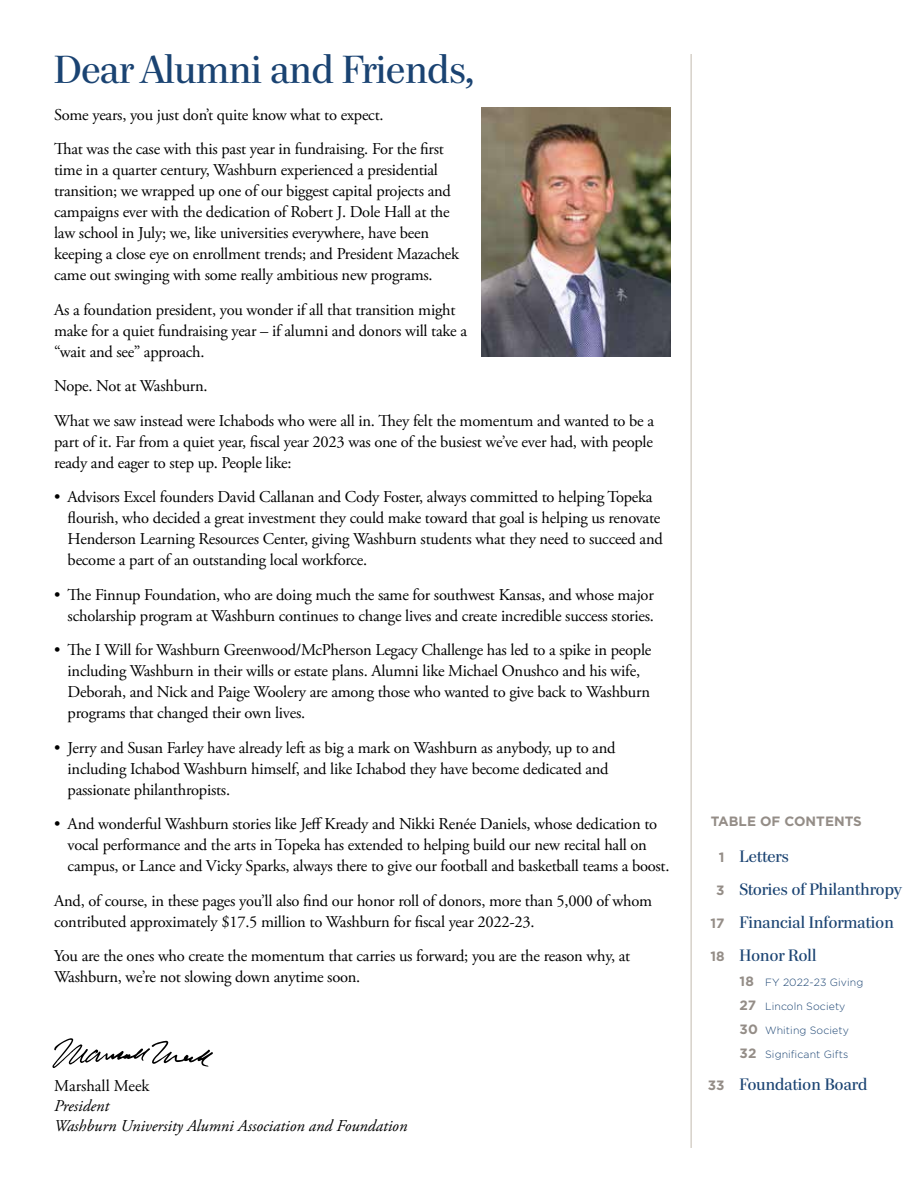
<style>
.page{position:relative;width:918px;height:1188px;background:#fff}
.page>*{position:absolute;margin:0;border:0;box-sizing:border-box;transform-origin:0 0}
.t1{font:39px "Paperback 96";color:#1a4372}
.t2{font:16.5px/21px "Adobe Garamond Pro";letter-spacing:-.015em;color:#000}
.t3{font:16.5px "Paperback 96";letter-spacing:.01em;color:#1a4372}
.t4{font:italic 16.5px/19.8px "Adobe Garamond Pro";color:#000}
.t5{font:700 13.5px "Gotham";color:#948d87}
.t6{font:300 10.5px "Gotham";letter-spacing:.01em;color:#1a4372}
.s1{font-family:"Gotham";font-weight:700;font-size:13.5px;color:#948d87}
.s2{font-weight:700;font-size:13.5px;color:#948d87}
</style>
<div class="page">
<svg style="left:52px;top:1038px;width:161px;height:30px"></svg>
<img style="left:482px;top:108px;width:188px;height:248px">
<hr style="left:691px;top:54px;width:1px;height:1094px;background:#c9c2b8">
<h1 class="t1" style="left:54px;top:48px;width:421px">Dear Alumni and Friends,</h1>
<p class="t2" style="left:54px;top:98px;width:391px;line-height:34.5px">Some years, you just don’t quite know what to expect.<br>That was the case with this past year in fundraising. For the first</p>
<p class="t2" style="left:54px;top:160px;width:407px">time in a quarter century, Washburn experienced a presidential transition; we wrapped up one of our biggest capital projects and campaigns ever with the dedication of Robert J. Dole Hall at the law school in July; we, like universities everywhere, have been keeping a close eye on enrollment trends; and President Mazachek came out swinging with some really ambitious new programs.</p>
<p class="t2" style="left:54px;top:300px;width:414px">As a foundation president, you wonder if all that transition might make for a quiet fundraising year – if alumni and donors will take a “wait and see” approach.</p>
<p class="t2" style="left:54px;top:370px;width:601px;line-height:34.5px">Nope. Not at Washburn.<br>What we saw instead were Ichabods who were all in. They felt the momentum and wanted to be a</p>
<p class="t2" style="left:54px;top:432px;width:600px">part of it. Far from a quiet year, fiscal year 2023 was one of the busiest we’ve ever had, with people ready and eager to step up. People like:</p>
<p class="t2" style="left:68px;top:487px;width:597px;text-indent:-13px">• Advisors Excel founders David Callanan and Cody Foster, always committed to helping Topeka flourish, who decided a great investment they could make toward that goal is helping us renovate Henderson Learning Resources Center, giving Washburn students what they need to succeed and become a part of an outstanding local workforce.</p>
<p class="t2" style="left:54px;top:585px;width:601px;text-align:right">• The Finnup Foundation, who are doing much the same for southwest Kansas, and whose major scholarship program at Washburn continues to change lives and create incredible success stories.</p>
<p class="t2" style="left:68px;top:640px;width:585px;text-indent:-13px">• The I Will for Washburn Greenwood/McPherson Legacy Challenge has led to a spike in people including Washburn in their wills or estate plans. Alumni like Michael Onushco and his wife, Deborah, and Nick and Paige Woolery are among those who wanted to give back to Washburn programs that changed their own lives.</p>
<p class="t2" style="left:68px;top:738px;width:549px;text-indent:-13px">• Jerry and Susan Farley have already left as big a mark on Washburn as anybody, up to and including Ichabod Washburn himself, and like Ichabod they have become dedicated and passionate philanthropists.</p>
<p class="t2" style="left:68px;top:814px;width:603px;text-indent:-13px">• And wonderful Washburn stories like Jeff Kready and Nikki Renée Daniels, whose dedication to vocal performance and the arts in Topeka has extended to helping build our new recital hall on campus, or Lance and Vicky Sparks, always there to give our football and basketball teams a boost.</p>
<p class="t2" style="left:54px;top:891px;width:600px">And, of course, in these pages you’ll also find our honor roll of donors, more than 5,000 of whom contributed approximately $17.5 million to Washburn for fiscal year 2022-23.</p>
<p class="t2" style="left:54px;top:946px;width:578px">You are the ones who create the momentum that carries us forward; you are the reason why, at<br>Washburn, we’re not slowing down anytime soon.</p>
<p class="t2" style="left:54px;top:1076px;width:97px">Marshall Meek</p>
<p class="t4" style="left:54px;top:1096px;width:355px">President<br>Washburn University Alumni Association and Foundation</p>
<p class="t5" style="left:711px;top:813px;width:153px">TABLE OF CONTENTS</p>
<p class="t3" style="left:719px;top:847px;width:71px"><span class="s1">1</span> Letters</p>
<p class="t3" style="left:716px;top:880px;width:187px"><span class="s1">3</span> Stories of Philanthropy</p>
<p class="t3" style="left:711px;top:913px;width:185px"><span class="s1">17</span> Financial Information</p>
<p class="t3" style="left:710px;top:946px;width:107px"><span class="s1">18</span> Honor Roll</p>
<p class="t6" style="left:740px;top:976px;width:125px"><span class="s2">18</span> FY 2022-23 Giving</p>
<p class="t6" style="left:740px;top:1000px;width:107px"><span class="s2">27</span> Lincoln Society</p>
<p class="t6" style="left:740px;top:1024px;width:111px"><span class="s2">30</span> Whiting Society</p>
<p class="t6" style="left:740px;top:1048px;width:110px"><span class="s2">32</span> Significant Gifts</p>
<p class="t3" style="left:708px;top:1075px;width:161px"><span class="s1">33</span> Foundation Board</p>
</div>
